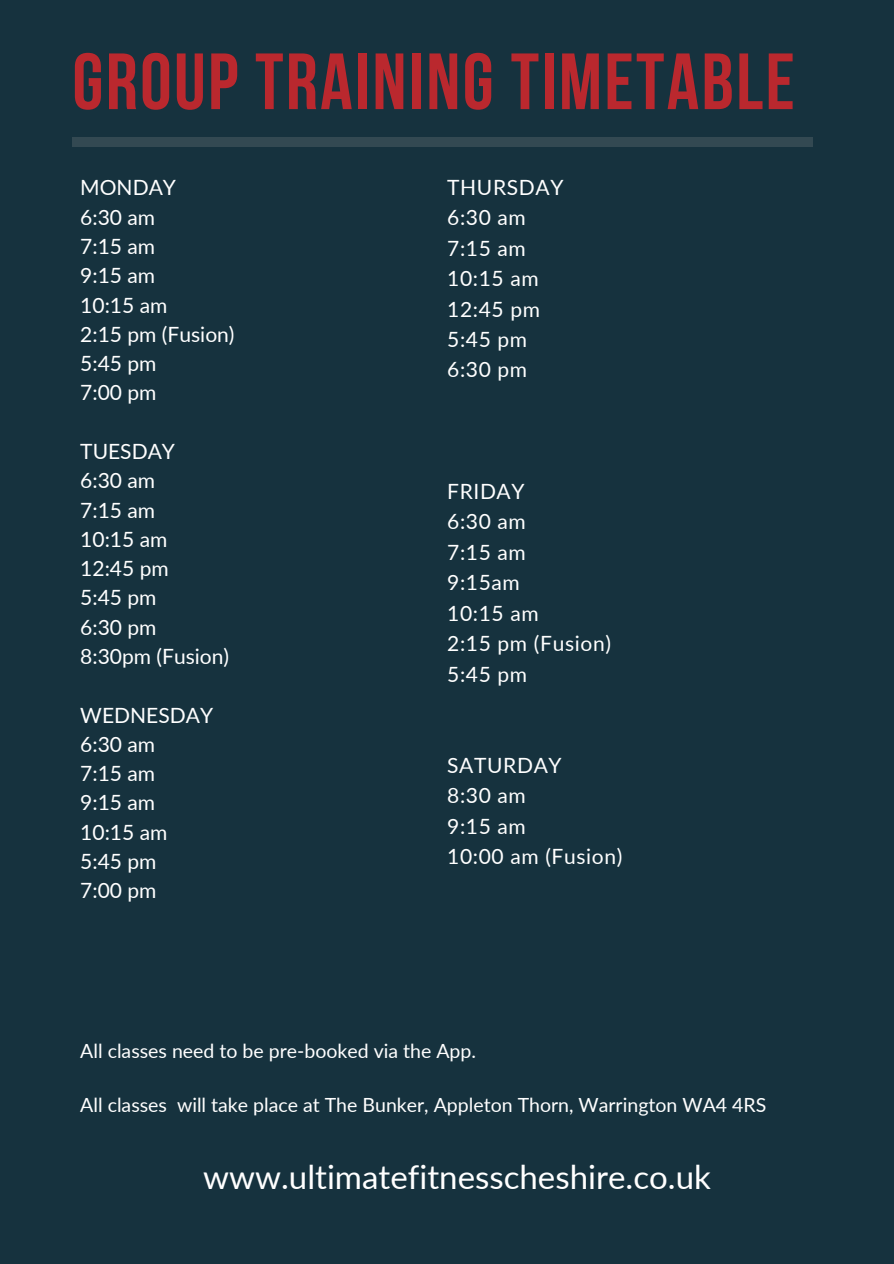
<style>
.page{position:relative;width:894px;height:1264px;background:#fff}
.page>*{position:absolute;margin:0;border:0;box-sizing:border-box;transform-origin:0 0}
.t1{font:700 79.5px "Bebas Neue";letter-spacing:.03em;color:#ba282e}
.t2{font:33px "Lato";color:#fff}
.t3{font:21px "Lato";color:#fff}
.t4{font:21px "Lato";letter-spacing:.03em;color:#fff}
.t5{font:19.5px "Lato";color:#fff}
</style>
<div class="page">
<div style="left:0;top:0;width:893px;height:1263px;background:#16323e"></div>
<div style="left:72px;top:137px;width:740px;height:9px;background:#334952"></div>
<p class="t1" style="left:72px;top:49px;width:723px">GROUP TRAINING TIMETABLE</p>
<p class="t3" style="left:80px;top:175px;width:97px">MONDAY</p>
<p class="t3" style="left:80px;top:204px;width:76px">6:30 am</p>
<p class="t3" style="left:80px;top:233px;width:76px">7:15 am</p>
<p class="t3" style="left:80px;top:262px;width:76px">9:15 am</p>
<p class="t3" style="left:80px;top:292px;width:89px">10:15 am</p>
<p class="t3" style="left:80px;top:321px;width:156px">2:15 pm (Fusion)</p>
<p class="t3" style="left:80px;top:350px;width:78px">5:45 pm</p>
<p class="t3" style="left:80px;top:380px;width:78px">7:00 pm</p>
<p class="t3" style="left:80px;top:438px;width:96px">TUESDAY</p>
<p class="t3" style="left:80px;top:467px;width:76px">6:30 am</p>
<p class="t3" style="left:80px;top:497px;width:76px">7:15 am</p>
<p class="t3" style="left:80px;top:526px;width:89px">10:15 am</p>
<p class="t3" style="left:80px;top:555px;width:90px">12:45 pm</p>
<p class="t3" style="left:80px;top:584px;width:78px">5:45 pm</p>
<p class="t3" style="left:80px;top:614px;width:78px">6:30 pm</p>
<p class="t3" style="left:80px;top:643px;width:150px">8:30pm (Fusion)</p>
<p class="t3" style="left:80px;top:702px;width:134px">WEDNESDAY</p>
<p class="t3" style="left:80px;top:731px;width:76px">6:30 am</p>
<p class="t3" style="left:80px;top:760px;width:76px">7:15 am</p>
<p class="t3" style="left:80px;top:789px;width:76px">9:15 am</p>
<p class="t3" style="left:80px;top:819px;width:89px">10:15 am</p>
<p class="t3" style="left:80px;top:848px;width:78px">5:45 pm</p>
<p class="t3" style="left:80px;top:877px;width:78px">7:00 pm</p>
<p class="t4" style="left:447px;top:174px;width:118px">THURSDAY</p>
<p class="t3" style="left:447px;top:204px;width:80px">6:30 am</p>
<p class="t3" style="left:447px;top:235px;width:80px">7:15 am</p>
<p class="t3" style="left:447px;top:265px;width:93px">10:15 am</p>
<p class="t3" style="left:447px;top:296px;width:94px">12:45 pm</p>
<p class="t3" style="left:447px;top:326px;width:82px">5:45 pm</p>
<p class="t3" style="left:447px;top:356px;width:82px">6:30 pm</p>
<p class="t3" style="left:447px;top:478px;width:79px">FRIDAY</p>
<p class="t3" style="left:447px;top:508px;width:80px">6:30 am</p>
<p class="t3" style="left:447px;top:539px;width:80px">7:15 am</p>
<p class="t3" style="left:447px;top:569px;width:74px">9:15am</p>
<p class="t3" style="left:447px;top:600px;width:93px">10:15 am</p>
<p class="t4" style="left:447px;top:630px;width:165px">2:15 pm (Fusion)</p>
<p class="t3" style="left:447px;top:660px;width:82px">5:45 pm</p>
<p class="t4" style="left:447px;top:752px;width:116px">SATURDAY</p>
<p class="t3" style="left:447px;top:782px;width:80px">8:30 am</p>
<p class="t3" style="left:447px;top:812px;width:80px">9:15 am</p>
<p class="t4" style="left:447px;top:843px;width:177px">10:00 am (Fusion)</p>
<p class="t5" style="left:80px;top:1038px;width:397px">All classes need to be pre-booked via the App.</p>
<p class="t5" style="left:80px;top:1092px;width:687px">All classes will take place at The Bunker, Appleton Thorn, Warrington WA4 4RS</p>
<p class="t2" style="left:203px;top:1155px;width:509px">www.ultimatefitnesscheshire.co.uk</p>
</div>
